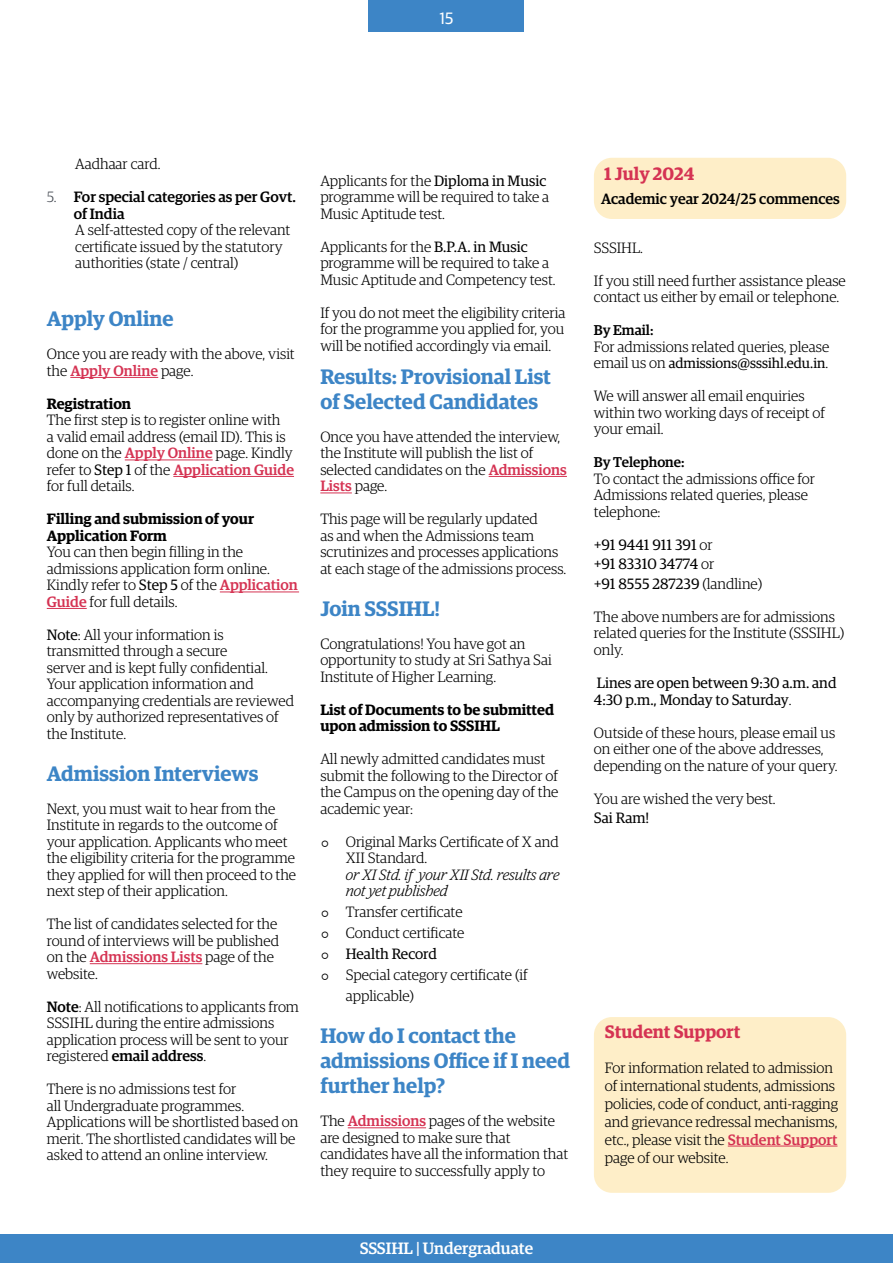
<style>
.page{position:relative;width:893px;height:1263px;background:#fff}
.page>*{position:absolute;margin:0;border:0;box-sizing:border-box;transform-origin:0 0}
.t1{font:600 21px/25.2px "Guardian Egyptian";color:#3d85c6}
.t2{font:600 18px "Guardian Egyptian";color:#d53353}
.t3{font:500 16.5px "Guardian Egyptian";color:#fff}
.t4{font:16.5px "Guardian Sans";color:#fff}
.t5{font:300 15px/16.5px "Guardian Egyptian";color:#000}
.t6{font:15px/19.5px "Guardian Egyptian";color:#000}
.t7{font:600 15px/16.5px "Guardian Egyptian";color:#000}
.t8{font:500 15px/16.5px "Guardian Egyptian";color:#000}
.t9{font:italic 300 15px/16.5px "Guardian Egyptian";color:#000}
.t10{font:14.25px "Guardian Egyptian";color:#000}
.t11{font:500 14.25px "Guardian Egyptian";color:#000}
.s1{font-weight:300;color:#494e56}
.s2{font-weight:500;color:#d53353}
.s3{font-weight:400}
.s4{font-weight:500}
.s5{font-weight:300;font-size:15px}
.s6{font-weight:300}
</style>
<div class="page">
<div style="left:0;top:1234px;width:893px;height:29px;background:#3d85c6"></div>
<div style="left:369px;top:0;width:155px;height:32px;background:#3d85c6"></div>
<hr style="left:70px;top:377px;width:88px;height:1px;background:#d53353">
<hr style="left:125px;top:459px;width:88px;height:1px;background:#d53353">
<hr style="left:173px;top:476px;width:121px;height:1px;background:#d53353">
<hr style="left:220px;top:591px;width:79px;height:1px;background:#d53353">
<hr style="left:47px;top:608px;width:40px;height:1px;background:#d53353">
<hr style="left:90px;top:963px;width:112px;height:1px;background:#d53353">
<hr style="left:489px;top:476px;width:78px;height:1px;background:#d53353">
<hr style="left:320px;top:492px;width:32px;height:1px;background:#d53353">
<hr style="left:348px;top:1127px;width:78px;height:1px;background:#d53353">
<div style="left:594px;top:158px;width:252px;height:61px;background:#feeec8;border-radius:18px"></div>
<div style="left:594px;top:1017px;width:252px;height:176px;background:#feeec8;border-radius:18px"></div>
<hr style="left:728px;top:1146px;width:109px;height:1px;background:#d53353">
<p class="t4" style="left:440px;top:6px;width:15px">15</p>
<p class="t5" style="left:75px;top:155px;width:87px">Aadhaar card.</p>
<p class="t8" style="left:74px;top:188px;width:224px;text-indent:-27px"><span class="s1">5.</span> For special categories as per Govt. of India</p>
<p class="t5" style="left:75px;top:221px;width:217px">A self-attested copy of the relevant certificate issued by the statutory authorities (state / central)</p>
<h1 class="t1" style="left:47px;top:305px;width:128px">Apply Online</h1>
<p class="t5" style="left:47px;top:345px;width:250px">Once you are ready with the above, visit the <span class="s2">Apply Online</span> page.</p>
<p class="t7" style="left:47px;top:394px;width:86px">Registration</p>
<p class="t5" style="left:47px;top:411px;width:249px">The first step is to register online with<br>a valid email address (email ID). This is done on the <span class="s2">Apply Online</span> page. Kindly refer to <span class="s3">Step 1</span> of the <span class="s2">Application Guide </span>for full details.</p>
<p class="t7" style="left:47px;top:510px;width:209px">Filling and submission of your<br>Application Form</p>
<p class="t5" style="left:47px;top:543px;width:253px">You can then begin filling in the admissions application form online.<br>Kindly refer to <span class="s3">Step 5</span> of the <span class="s2">Application Guide</span> for full details.</p>
<p class="t5" style="left:47px;top:626px;width:249px"><span class="s3">Note</span>: All your information is transmitted through a secure<br>server and is kept fully confidential.<br>Your application information and accompanying credentials are reviewed only by authorized representatives of the Institute.</p>
<h1 class="t1" style="left:47px;top:759px;width:213px">Admission Interviews</h1>
<p class="t5" style="left:47px;top:799px;width:251px">Next, you must wait to hear from the Institute in regards to the outcome of your application. Applicants who meet the eligibility criteria for the programme they applied for will then proceed to the next step of their application.</p>
<p class="t5" style="left:47px;top:915px;width:234px">The list of candidates selected for the round of interviews will be published on the <span class="s2">Admissions Lists</span> page of the website.</p>
<p class="t5" style="left:47px;top:997px;width:254px"><span class="s4">Note</span>: All notifications to applicants from SSSIHL during the entire admissions application process will be sent to your registered <span class="s4">email address</span>.</p>
<p class="t5" style="left:47px;top:1080px;width:253px">There is no admissions test for<br>all Undergraduate programmes.<br>Applications will be shortlisted based on merit. The shortlisted candidates will be asked to attend an online interview.</p>
<p class="t5" style="left:320px;top:171px;width:230px">Applicants for the <span class="s3">Diploma in Music </span>programme will be required to take a<br>Music Aptitude test.</p>
<p class="t5" style="left:320px;top:237px;width:237px">Applicants for the <span class="s3">B.P.A. in Music </span>programme will be required to take a<br>Music Aptitude and Competency test.</p>
<p class="t5" style="left:320px;top:303px;width:247px;text-align:justify">If you do not meet the eligibility criteria for the programme you applied for, you will be notified accordingly via email.</p>
<h1 class="t1" style="left:320px;top:362px;width:232px">Results: Provisional List of Selected Candidates</h1>
<p class="t5" style="left:320px;top:428px;width:248px">Once you have attended the interview, the Institute will publish the list of selected candidates on the <span class="s2">Admissions<br>Lists</span> page.</p>
<p class="t5" style="left:320px;top:510px;width:248px">This page will be regularly updated<br>as and when the Admissions team scrutinizes and processes applications at each stage of the admissions process.</p>
<h1 class="t1" style="left:320px;top:594px;width:121px">Join SSSIHL!</h1>
<p class="t5" style="left:320px;top:634px;width:233px">Congratulations! You have got an opportunity to study at Sri Sathya Sai<br>Institute of Higher Learning.</p>
<p class="t7" style="left:320px;top:700px;width:235px">List of Documents to be submitted upon admission to SSSIHL</p>
<p class="t5" style="left:320px;top:750px;width:240px">All newly admitted candidates must submit the following to the Director of the Campus on the opening day of the academic year:</p>
<p class="t5" style="left:346px;top:832px;width:214px;text-indent:-26px">⚪ Original Marks Certificate of X and<br>XII Standard.</p>
<p class="t9" style="left:346px;top:865px;width:215px">or XI Std. if your XII Std. results are not yet published</p>
<p class="t5" style="left:320px;top:903px;width:144px">⚪ Transfer certificate</p>
<p class="t5" style="left:320px;top:924px;width:146px">⚪ Conduct certificate</p>
<p class="t6" style="left:320px;top:943px;width:118px">⚪ Health Record</p>
<p class="t5" style="left:320px;top:966px;width:209px">⚪ Special category certificate (if</p>
<p class="t5" style="left:346px;top:987px;width:70px">applicable)</p>
<h1 class="t1" style="left:320px;top:1021px;width:251px">How do I contact the admissions Office if I need further help?</h1>
<p class="t5" style="left:320px;top:1112px;width:249px">The <span class="s2">Admissions</span> pages of the website are designed to make sure that candidates have all the information that they require to successfully apply to</p>
<p class="t2" style="left:604px;top:161px;width:92px">1 July 2024</p>
<p class="t8" style="left:601px;top:190px;width:240px">Academic year 2024/25 commences</p>
<p class="t5" style="left:594px;top:239px;width:51px">SSSIHL.</p>
<p class="t5" style="left:594px;top:272px;width:253px">If you still need further assistance please contact us either by email or telephone.</p>
<p class="t11" style="left:594px;top:320px;width:61px">By Email:</p>
<p class="t5" style="left:594px;top:338px;width:237px">For admissions related queries, please</p>
<p class="t10" style="left:594px;top:354px;width:236px"><span class="s5">email us on</span> admissions@sssihl.edu.in<span class="s5">.</span></p>
<p class="t5" style="left:594px;top:387px;width:232px">We will answer all email enquiries within two working days of receipt of your email.</p>
<p class="t11" style="left:594px;top:452px;width:92px">By Telephone:</p>
<p class="t5" style="left:594px;top:470px;width:223px">To contact the admissions office for<br>Admissions related queries, please telephone:</p>
<p class="t6" style="left:594px;top:534px;width:170px">+91 9441 911 391 <span class="s6">or<br></span>+91 83310 34774 <span class="s6">or<br></span>+91 8555 287239 <span class="s6">(landline)</span></p>
<p class="t5" style="left:594px;top:608px;width:252px">The above numbers are for admissions related queries for the Institute (SSSIHL) only.</p>
<p class="t6" style="left:594px;top:674px;width:244px;line-height:16.5px">Lines are open between 9:30 a.m. and<br>4:30 p.m., Monday to Saturday<span class="s6">.</span></p>
<p class="t5" style="left:594px;top:723px;width:245px">Outside of these hours, please email us on either one of the above addresses, depending on the nature of your query.</p>
<p class="t5" style="left:594px;top:789px;width:183px">You are wished the very best.</p>
<p class="t6" style="left:594px;top:807px;width:57px">Sai Ram!</p>
<p class="t2" style="left:605px;top:1018px;width:137px">Student Support</p>
<p class="t5" style="left:605px;top:1057px;width:235px;line-height:18px">For information related to admission of international students, admissions policies, code of conduct, anti-ragging and grievance redressal mechanisms, etc., please visit the <span class="s2">Student Support </span>page of our website.</p>
<p class="t3" style="left:360px;top:1236px;width:175px">SSSIHL | Undergraduate</p>
</div>
